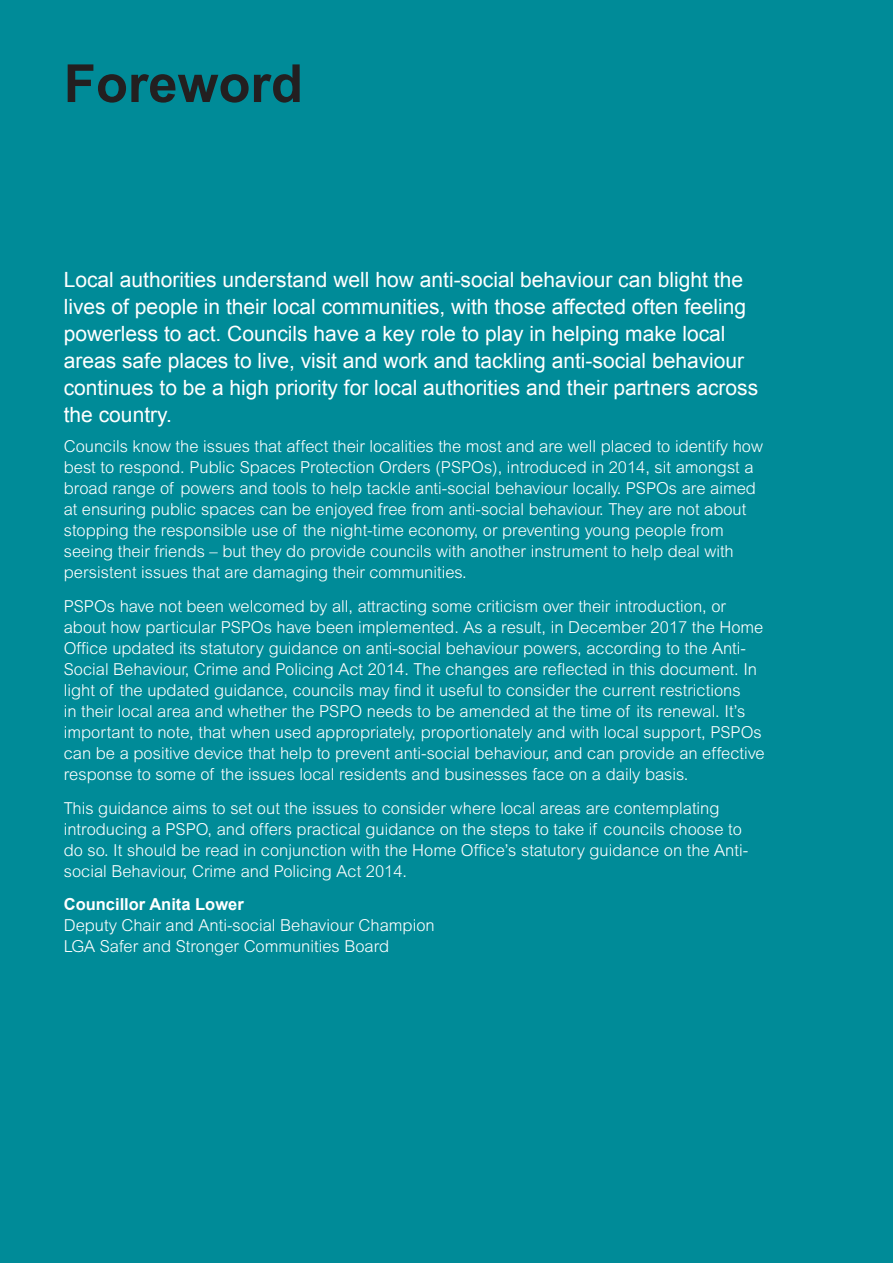
<style>
.page{position:relative;width:893px;height:1263px;background:#008b98}
.page>*{position:absolute;margin:0;border:0;box-sizing:border-box;transform-origin:0 0}
.A4_Heading{font:700 52.5px "Arial";color:#231f20}
.A4_Intro_paragraph{font:21px/27px "Arial";color:#fff}
.A4_Body{font:300 16.5px/21px "Arial MT Std";color:#fff}
.s1{font-family:"Arial";font-weight:700}
</style>
<div class="page">
<p class="A4_Heading" style="left:64px;top:49px;width:241px">Foreword</p>
<p class="A4_Intro_paragraph" style="left:64px;top:267px;width:696px">Local authorities understand well how anti-social behaviour can blight the lives of people in their local communities, with those affected often feeling powerless to act. Councils have a key role to play in helping make local areas safe places to live, visit and work and tackling anti-social behaviour continues to be a high priority for local authorities and their partners across the country.</p>
<p class="A4_Body" style="left:64px;top:436px;width:701px">Councils know the issues that affect their localities the most and are well placed to identify how best to respond. Public Spaces Protection Orders (PSPOs), introduced in 2014, sit amongst a broad range of powers and tools to help tackle anti-social behaviour locally. PSPOs are aimed at ensuring public spaces can be enjoyed free from anti-social behaviour. They are not about stopping the responsible use of the night-time economy, or preventing young people from seeing their friends – but they do provide councils with another instrument to help deal with persistent issues that are damaging their communities.</p>
<p class="A4_Body" style="left:64px;top:595px;width:702px">PSPOs have not been welcomed by all, attracting some criticism over their introduction, or about how particular PSPOs have been implemented. As a result, in December 2017 the Home Office updated its statutory guidance on anti-social behaviour powers, according to the Anti-Social Behaviour, Crime and Policing Act 2014. The changes are reflected in this document. In light of the updated guidance, councils may find it useful to consider the current restrictions<br>in their local area and whether the PSPO needs to be amended at the time of its renewal. It’s important to note, that when used appropriately, proportionately and with local support, PSPOs can be a positive device that help to prevent anti-social behaviour, and can provide an effective response to some of the issues local residents and businesses face on a daily basis.</p>
<p class="A4_Body" style="left:64px;top:797px;width:686px">This guidance aims to set out the issues to consider where local areas are contemplating introducing a PSPO, and offers practical guidance on the steps to take if councils choose to do so. It should be read in conjunction with the Home Office’s statutory guidance on the Anti&shy;social Behaviour, Crime and Policing Act 2014.</p>
<p class="A4_Body" style="left:64px;top:894px;width:372px"><span class="s1">Councillor Anita Lower<br></span>Deputy Chair and Anti-social Behaviour Champion<br>LGA Safer and Stronger Communities Board</p>
</div>
